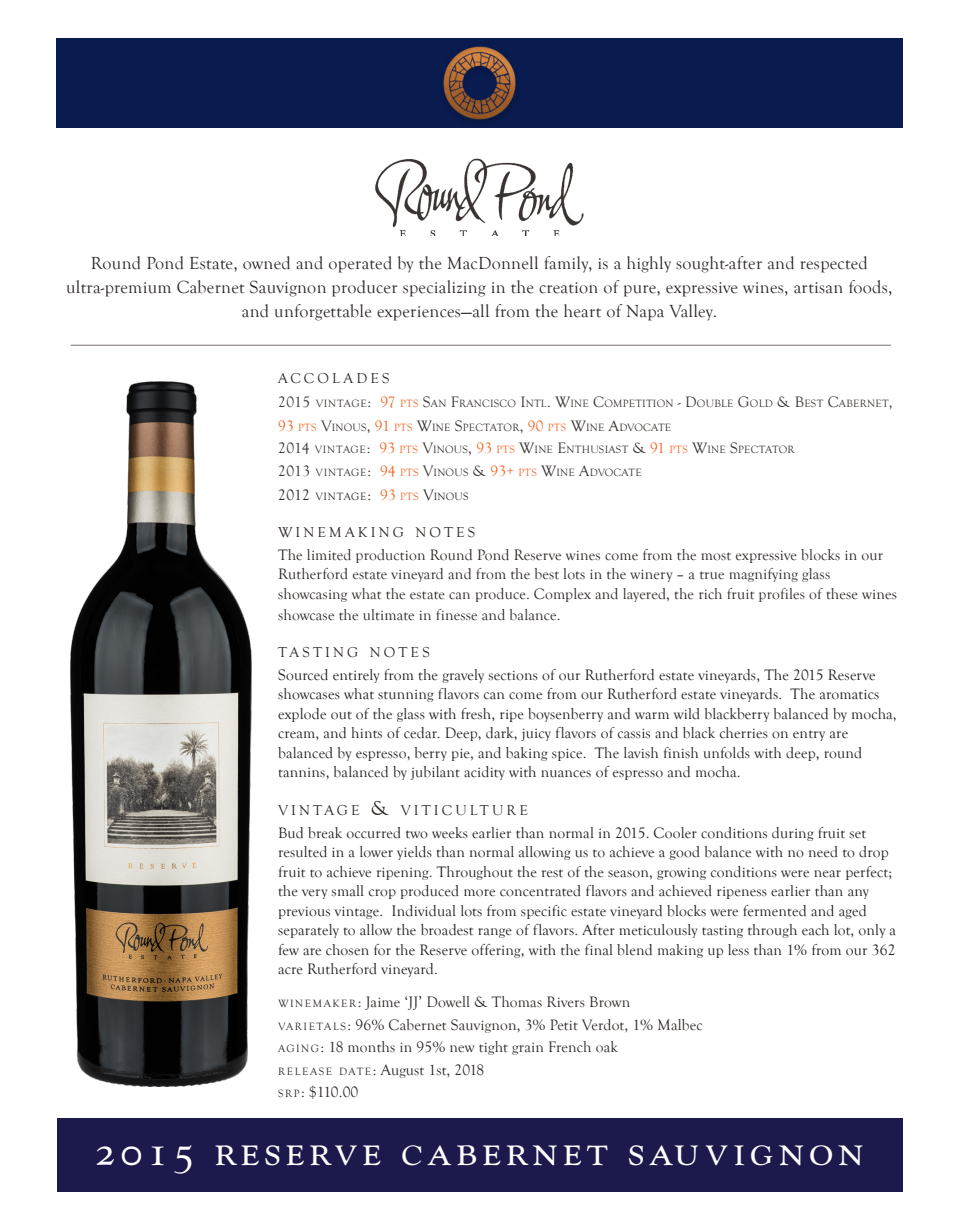
<style>
.page{position:relative;width:959px;height:1229px;background:#fff}
.page>*{position:absolute;margin:0;border:0;box-sizing:border-box;transform-origin:0 0}
.t1{font:43.5px "Goudy Std";letter-spacing:.1em;color:#fff}
.t2{font:18px "Goudy Old Style T";letter-spacing:.015em;color:#2d2826}
.t3{font:15.6px/19.5px "Goudy Old Style T";letter-spacing:.01em;color:#231f20}
.t4{font:15.6px/19.5px "Goudy Old Style T";letter-spacing:.01em;color:#2d2826}
.t5{font:14.7px "Goudy Old Style T";letter-spacing:.215em;color:#2d2826}
.t6{font:10.8px "Goudy Old Style T";letter-spacing:.02em;color:#383331}
.t7{font:10.8px "Goudy Old Style T";letter-spacing:.03em;color:#2d2826}
.s1{font-size:15.6px}
.s2{font-size:15.6px;color:#f26626}
.s3{color:#f26626}
.s4{font-size:21px}
.s5{font-size:10.8px}
</style>
<div class="page">
<div style="left:57px;top:1117px;width:845px;height:74px;background:#1c1a4c"></div>
<img style="left:375px;top:158px;width:209px;height:78px">
<div style="left:57px;top:38px;width:845px;height:90px;background:#0a1b4f"></div>
<hr style="left:71px;top:345px;width:820px;height:1px;background:#796f6e">
<img style="left:70px;top:382px;width:182px;height:704px">
<p class="t2" style="left:91px;top:253px;width:778px">Round Pond Estate, owned and operated by the MacDonnell family, is a highly sought-after and respected</p>
<p class="t2" style="left:66px;top:277px;width:827px">ultra-premium Cabernet Sauvignon producer specializing in the creation of pure, expressive wines, artisan foods,</p>
<p class="t2" style="left:242px;top:301px;width:477px">and unforgettable experiences—all from the heart of Napa Valley.</p>
<p class="t5" style="left:278px;top:370px;width:113px">ACCOLADES</p>
<p class="t6" style="left:278px;top:397px;width:616px"><span class="s1">2015</span> VINTAGE<span class="s1">:</span> <span class="s2">97</span> <span class="s3">PTS</span> <span class="s1">S</span>AN <span class="s1">F</span>RANCISCO <span class="s1">I</span>NTL<span class="s1">. W</span>INE <span class="s1">C</span>OMPETITION <span class="s1">- D</span>OUBLE <span class="s1">G</span>OLD <span class="s1">&amp; B</span>EST <span class="s1">C</span>ABERNET<span class="s1">,</span></p>
<p class="t6" style="left:278px;top:421px;width:394px"><span class="s2">93</span> <span class="s3">PTS</span> <span class="s1">V</span>INOUS<span class="s1">,</span> <span class="s2">91</span> <span class="s3">PTS</span> <span class="s1">W</span>INE <span class="s1">S</span>PECTATOR<span class="s1">,</span> <span class="s2">90</span> <span class="s3">PTS</span> <span class="s1">W</span>INE <span class="s1">A</span>DVOCATE</p>
<p class="t6" style="left:278px;top:444px;width:518px"><span class="s1">2014</span> VINTAGE<span class="s1">:</span> <span class="s2">93</span> <span class="s3">PTS</span> <span class="s1">V</span>INOUS<span class="s1">,</span> <span class="s2">93</span> <span class="s3">PTS</span> <span class="s1">W</span>INE <span class="s1">E</span>NTHUSIAST <span class="s1">&amp;</span> <span class="s2">91</span> <span class="s3">PTS</span> <span class="s1">W</span>INE <span class="s1">S</span>PECTATOR</p>
<p class="t6" style="left:278px;top:466px;width:365px"><span class="s1">2013</span> VINTAGE<span class="s1">:</span> <span class="s2">94</span> <span class="s3">PTS</span> <span class="s1">V</span>INOUS <span class="s1">&amp;</span> <span class="s2">93+</span> <span class="s3">PTS</span> <span class="s1">W</span>INE <span class="s1">A</span>DVOCATE</p>
<p class="t7" style="left:278px;top:490px;width:192px"><span class="s1">2012</span> VINTAGE<span class="s1">:</span> <span class="s2">93</span> <span class="s3">PTS</span> <span class="s1">V</span>INOUS</p>
<p class="t5" style="left:278px;top:524px;width:199px">WINEMAKING NOTES</p>
<p class="t4" style="left:278px;top:545px;width:606px">The limited production Round Pond Reserve wines come from the most expressive blocks in our<br>Rutherford estate vineyard and from the best lots in the winery – a true magnifying glass</p>
<p class="t4" style="left:278px;top:583px;width:620px;line-height:21px">showcasing what the estate can produce. Complex and layered, the rich fruit profiles of these wines showcase the ultimate in finesse and balance.</p>
<p class="t5" style="left:278px;top:644px;width:153px">TASTING NOTES</p>
<p class="t3" style="left:278px;top:665px;width:620px">Sourced entirely from the gravely sections of our Rutherford estate vineyards, The 2015 Reserve showcases what stunning flavors can come from our Rutherford estate vineyards. The aromatics explode out of the glass with fresh, ripe boysenberry and warm wild blackberry balanced by mocha, cream, and hints of cedar. Deep, dark, juicy flavors of cassis and black cherries on entry are</p>
<p class="t3" style="left:278px;top:743px;width:585px">balanced by espresso, berry pie, and baking spice. The lavish finish unfolds with deep, round</p>
<p class="t3" style="left:278px;top:763px;width:464px">tannins, balanced by jubilant acidity with nuances of espresso and mocha.</p>
<p class="t5" style="left:278px;top:802px;width:251px">VINTAGE <span class="s4">&amp;</span> VITICULTURE</p>
<p class="t3" style="left:278px;top:823px;width:619px">Bud break occurred two weeks earlier than normal in 2015. Cooler conditions during fruit set resulted in a lower yields than normal allowing us to achieve a good balance with no need to drop fruit to achieve ripening. Throughout the rest of the season, growing conditions were near perfect; the very small crop produced more concentrated flavors and achieved ripeness earlier than any previous vintage. Individual lots from specific estate vineyard blocks were fermented and aged separately to allow the broadest range of flavors. After meticulously tasting through each lot, only a few are chosen for the Reserve offering, with the final blend making up less than 1% from our 362 acre Rutherford vineyard.</p>
<p class="t4" style="left:278px;top:992px;width:354px"><span class="s5">WI N E M A K E R</span>: Jaime ‘JJ’ Dowell &amp; Thomas Rivers Brown</p>
<p class="t4" style="left:278px;top:1015px;width:426px"><span class="s5">VA R I E TA L S</span> : 96% Cabernet Sauvignon, 3% Petit Verdot, 1% Malbec</p>
<p class="t4" style="left:278px;top:1037px;width:341px"><span class="s5">AG I N G</span>: 18 months in 95% new tight grain French oak</p>
<p class="t4" style="left:278px;top:1060px;width:208px"><span class="s5">RELEASE DATE</span>: August 1st, 2018</p>
<p class="t4" style="left:278px;top:1082px;width:82px"><span class="s5">S R P</span> : $110.00</p>
<p class="t1" style="left:95px;top:1122px;width:770px">2015 reserve cabernet sauvignon</p>
</div>
